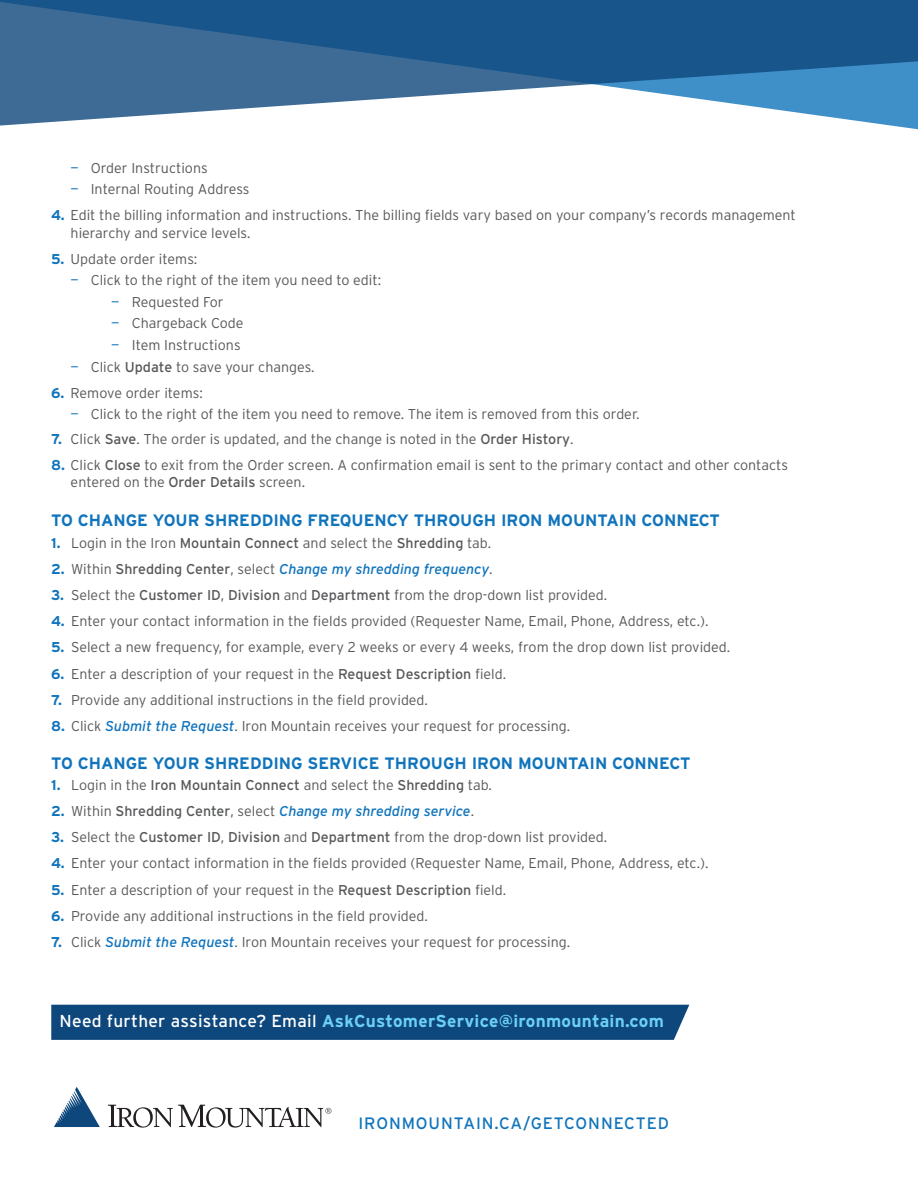
<style>
.page{position:relative;width:918px;height:1188px;background:#fff}
.page>*{position:absolute;margin:0;border:0;box-sizing:border-box;transform-origin:0 0}
.t1{font:700 17.25px "Interstate";letter-spacing:.015em;color:#6bcff6}
.t2{font:700 16.5px "Interstate";color:#1074bc}
.t3{font:16.5px "Interstate";letter-spacing:.055em;color:#1074bc}
.t4{font:300 14.25px/17.1px "Interstate";color:#57585a}
.t5{font:italic 14.25px "Interstate";color:#1074bc}
.t6{font:14.25px "Interstate";color:#57585a}
.s1{color:#1074bc}
.s2{font-weight:700;color:#1074bc}
.s3{font-weight:400}
.s4{font-weight:700;font-style:normal}
.s5{font-weight:300;font-style:normal;color:#57585a}
.s6{font-style:normal;color:#57585a}
.s7{font-weight:400;font-style:italic;color:#1074bc}
.s8{font-weight:300}
.s9{font-weight:400;color:#fff}
</style>
<div class="page">
<div style="left:51px;top:1005px;width:638px;height:35px;background:#0d477c"></div>
<svg style="left:0;top:0;width:918px;height:127px"></svg>
<svg style="left:54px;top:1087px;width:46px;height:40px"></svg>
<svg style="left:108px;top:1105px;width:223px;height:23px"></svg>
<p class="t4" style="left:71px;top:159px;width:139px"><span class="s1">—</span> Order Instructions</p>
<p class="t4" style="left:71px;top:181px;width:180px"><span class="s1">—</span> Internal Routing Address</p>
<p class="t4" style="left:71px;top:207px;width:727px;text-indent:-19px"><span class="s2">4.</span> Edit the billing information and instructions. The billing fields vary based on your company’s records management hierarchy and service levels.</p>
<p class="t4" style="left:51px;top:250px;width:148px"><span class="s2">5.</span> Update order items:</p>
<p class="t4" style="left:71px;top:272px;width:312px"><span class="s1">—</span> Click to the right of the item you need to edit:</p>
<p class="t4" style="left:111px;top:293px;width:114px"><span class="s1">—</span> Requested For</p>
<p class="t4" style="left:111px;top:315px;width:134px"><span class="s1">—</span> Chargeback Code</p>
<p class="t4" style="left:111px;top:336px;width:131px"><span class="s1">—</span> Item Instructions</p>
<p class="t4" style="left:71px;top:358px;width:245px"><span class="s1">—</span> Click <span class="s3">Update</span> to save your changes.</p>
<p class="t4" style="left:51px;top:384px;width:153px"><span class="s2">6.</span> Remove order items:</p>
<p class="t4" style="left:71px;top:406px;width:570px"><span class="s1">—</span> Click to the right of the item you need to remove. The item is removed from this order.</p>
<p class="t4" style="left:51px;top:430px;width:524px"><span class="s2">7.</span> Click <span class="s3">Save</span>. The order is updated, and the change is noted in the <span class="s3">Order History</span>.</p>
<p class="t4" style="left:71px;top:456px;width:719px;text-indent:-19px"><span class="s2">8.</span> Click <span class="s3">Close</span> to exit from the Order screen. A confirmation email is sent to the primary contact and other contacts entered on the <span class="s3">Order Details</span> screen.</p>
<p class="t2" style="left:51px;top:511px;width:670px">TO CHANGE YOUR SHREDDING FREQUENCY THROUGH IRON MOUNTAIN CONNECT</p>
<p class="t4" style="left:51px;top:534px;width:441px"><span class="s2">1.</span> Login in the Iron <span class="s3">Mountain Connect</span> and select the <span class="s3">Shredding</span> tab.</p>
<p class="t5" style="left:51px;top:561px;width:443px"><span class="s4">2.</span> <span class="s5">Within</span> <span class="s6">Shredding Center</span><span class="s5">, select</span> Change my shredding frequency<span class="s5">.</span></p>
<p class="t4" style="left:51px;top:587px;width:558px"><span class="s2">3.</span> Select the <span class="s3">Customer ID</span>, <span class="s3">Division</span> and <span class="s3">Department</span> from the drop-down list provided.</p>
<p class="t4" style="left:51px;top:613px;width:659px"><span class="s2">4.</span> Enter your contact information in the fields provided (Requester Name, Email, Phone, Address, etc.).</p>
<p class="t4" style="left:51px;top:639px;width:681px"><span class="s2">5.</span> Select a new frequency, for example, every 2 weeks or every 4 weeks, from the drop down list provided.</p>
<p class="t4" style="left:51px;top:665px;width:457px"><span class="s2">6.</span> Enter a description of your request in the <span class="s3">Request Description</span> field.</p>
<p class="t4" style="left:51px;top:691px;width:378px"><span class="s2">7.</span> Provide any additional instructions in the field provided.</p>
<p class="t4" style="left:51px;top:717px;width:521px"><span class="s2">8.</span> Click <span class="s7">Submit the Request</span>. Iron Mountain receives your request for processing.</p>
<p class="t2" style="left:51px;top:753px;width:641px">TO CHANGE YOUR SHREDDING SERVICE THROUGH IRON MOUNTAIN CONNECT</p>
<p class="t6" style="left:51px;top:777px;width:442px"><span class="s2">1.</span> <span class="s8">Login in the</span> Iron Mountain Connect <span class="s8">and select the</span> Shredding <span class="s8">tab.</span></p>
<p class="t5" style="left:51px;top:803px;width:424px"><span class="s4">2.</span> <span class="s5">Within</span> <span class="s6">Shredding Center</span><span class="s5">, select</span> Change my shredding service<span class="s5">.</span></p>
<p class="t4" style="left:51px;top:829px;width:558px"><span class="s2">3.</span> Select the <span class="s3">Customer ID</span>, <span class="s3">Division</span> and <span class="s3">Department</span> from the drop-down list provided.</p>
<p class="t4" style="left:51px;top:855px;width:659px"><span class="s2">4.</span> Enter your contact information in the fields provided (Requester Name, Email, Phone, Address, etc.).</p>
<p class="t4" style="left:51px;top:881px;width:457px"><span class="s2">5.</span> Enter a description of your request in the <span class="s3">Request Description</span> field.</p>
<p class="t4" style="left:51px;top:907px;width:378px"><span class="s2">6.</span> Provide any additional instructions in the field provided.</p>
<p class="t4" style="left:51px;top:933px;width:521px"><span class="s2">7.</span> Click <span class="s7">Submit the Request</span>. Iron Mountain receives your request for processing.</p>
<p class="t1" style="left:60px;top:1012px;width:606px"><span class="s9">Need further assistance? Email</span> AskCustomerService@ironmountain.com</p>
<p class="t3" style="left:358px;top:1114px;width:312px">IRONMOUNTAIN.CA/GETCONNECTED</p>
</div>
